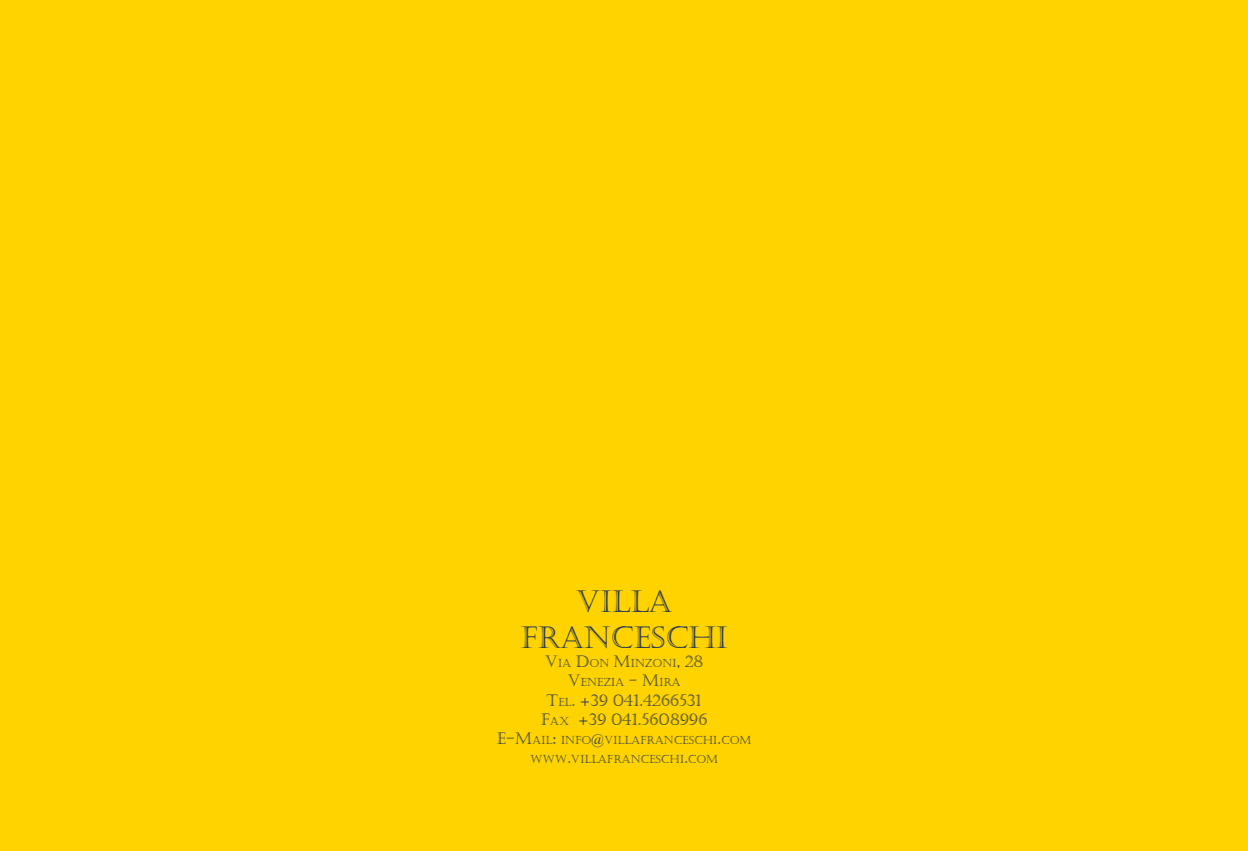
<style>
.page{position:relative;width:1248px;height:851px;background:#fff}
.page>*{position:absolute;margin:0;border:0;box-sizing:border-box;transform-origin:0 0}
.t1{font:30px/36px "Castellar";color:#333e48;text-align:center}
.t2{font:16px/19.2px "Castellar";color:#333e48;text-align:center}
.t3{font:11.2px/19.2px "Castellar";color:#333e48;text-align:center}
.s1{font-size:16px}
.s2{font-size:11.2px}
.s3{font-family:"Helvetica";font-weight:300}
.s4{font-family:"Times New Roman";font-size:14px}
</style>
<div class="page">
<div style="left:0;top:0;width:1247px;height:850px;background:#ffd300"></div>
<h1 class="t1" style="left:520px;top:584px;width:208px">VILLA<br>FRANCESCHI</h1>
<p class="t3" style="left:544px;top:654px;width:160px"><span class="s1">V</span>IA <span class="s1">D</span>ON <span class="s1">M</span>INZONI<span class="s1">, 28<br>V</span>ENEZIA <span class="s1">- M</span>IRA</p>
<h2 class="t2" style="left:540px;top:691px;width:168px">T<span class="s2">EL</span>. <span class="s3">+</span>39 041.4266531<br>F<span class="s2">AX</span> <span class="s3">+</span>39 041.5608996</h2>
<p class="t3" style="left:497px;top:730px;width:256px"><span class="s1">E-M</span>AIL<span class="s1">:</span> INFO<span class="s4">@</span>VILLAFRANCESCHI<span class="s1">.</span>COM<br>WWW<span class="s1">.</span>VILLAFRANCESCHI<span class="s1">.</span>COM</p>
</div>
